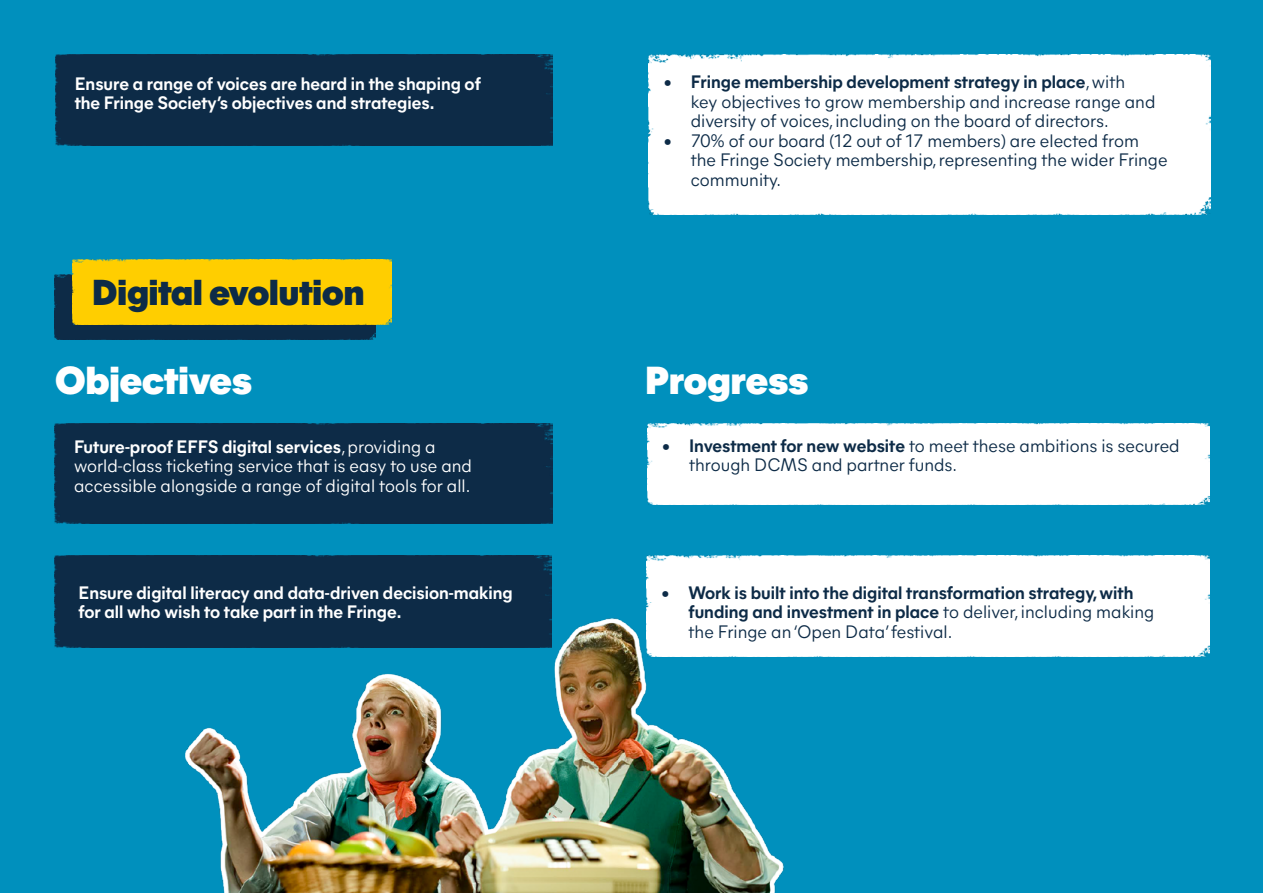
<style>
.page{position:relative;width:1263px;height:893px;background:#0090bd}
.page>*{position:absolute;margin:0;border:0;box-sizing:border-box;transform-origin:0 0}
.t1{font:900 39px "Mier A";color:#fff}
.t2{font:900 36px "Mier A";color:#0d2b47}
.t3{font:18px/19.5px "Mier A";color:#0d2b47}
.t4{font:700 18px/19.5px "Mier A";color:#fff}
.t5{font:700 18px/19.5px "Mier A";color:#0d2b47}
.t6{font:18px/19.5px "Mier A";color:#fff}
.s1{font-weight:700}
.s2{font-weight:400}
</style>
<div class="page">
<img style="left:647px;top:556px;width:563px;height:100px">
<div style="left:54px;top:556px;width:498px;height:91px;background:#0d2b47"></div>
<div style="left:54px;top:423px;width:498px;height:101px;background:#0d2b47"></div>
<img style="left:647px;top:423px;width:563px;height:82px">
<img style="left:55px;top:274px;width:321px;height:65px">
<div style="left:73px;top:259px;width:319px;height:65px;background:#ffce00"></div>
<img style="left:186px;top:613px;width:604px;height:280px">
<img style="left:649px;top:54px;width:561px;height:161px">
<div style="left:55px;top:54px;width:498px;height:92px;background:#0d2b47"></div>
<p class="t4" style="left:75px;top:73px;width:407px">Ensure a range of voices are heard in the shaping of the Fringe Society’s objectives and strategies.</p>
<p class="t3" style="left:691px;top:71px;width:466px;text-indent:-27px"><span class="s1">• Fringe membership development strategy in place</span>, with key objectives to grow membership and increase range and diversity of voices, including on the board of directors.</p>
<p class="t3" style="left:691px;top:130px;width:478px;text-indent:-27px">• 70% of our board (12 out of 17 members) are elected from the Fringe Society membership, representing the wider Fringe community.</p>
<h2 class="t2" style="left:92px;top:266px;width:274px">Digital evolution</h2>
<h1 class="t1" style="left:55px;top:352px;width:198px">Objectives</h1>
<h1 class="t1" style="left:645px;top:352px;width:165px">Progress</h1>
<p class="t6" style="left:74px;top:435px;width:399px"><span class="s1">Future-proof EFFS digital services</span>, providing a world-class ticketing service that is easy to use and accessible alongside a range of digital tools for all.</p>
<p class="t4" style="left:78px;top:581px;width:436px">Ensure digital literacy and data-driven decision-making for all who wish to take part in the Fringe.</p>
<p class="t3" style="left:689px;top:435px;width:492px;text-indent:-27px"><span class="s1">• Investment for new website</span> to meet these ambitions is secured through DCMS and partner funds.</p>
<p class="t5" style="left:689px;top:581px;width:467px;text-indent:-27px">• Work is built into the digital transformation strategy, with funding and investment in place <span class="s2">to deliver, including making the Fringe an ‘Open Data’ festival.</span></p>
</div>
